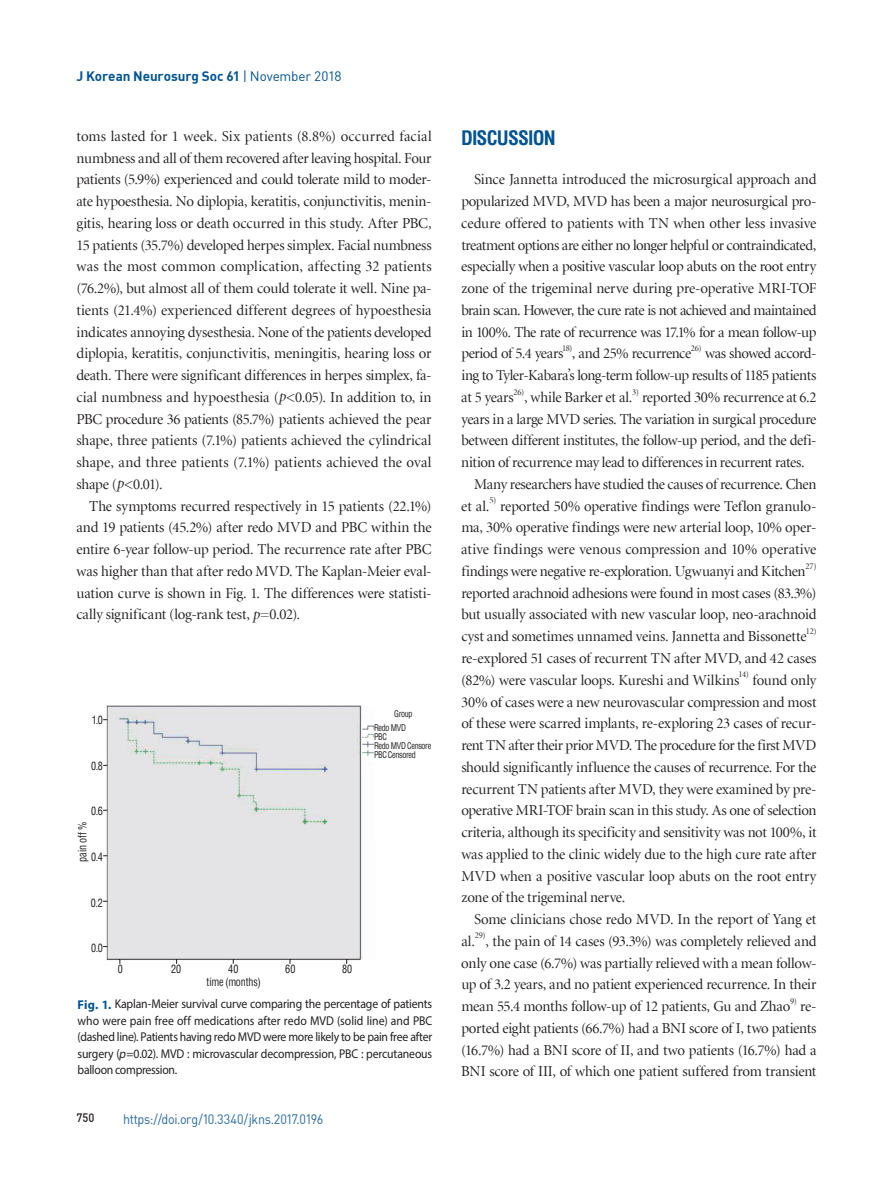
<style>
.page{position:relative;width:893px;height:1191px;background:#fff}
.page>*{position:absolute;margin:0;border:0;box-sizing:border-box;transform-origin:0 0}
.t1{font:700 condensed 19.5px "Helvetica";letter-spacing:-.045em;color:#005495}
.t2{font:15px/21.8px "Minion LT Display";letter-spacing:-.01em;color:#231f20;text-align:justify}
.t3{font:15px "Minion LT Display";letter-spacing:.01em;color:#231f20}
.t4{font:13.5px "DIN";letter-spacing:-.025em;color:#2369a5;scale:.93 1}
.t5{font:700 13.5px "DIN";letter-spacing:-.005em;color:#005495}
.t6{font:12.75px/16.5px "Myriad Pro";letter-spacing:-.02em;color:#231f20;text-align:justify;scale:.92 1}
.t7{font:12px "Dinmed";color:#231f20;scale:.93 1}
.t8{font:condensed 11.25px "Helvetica";letter-spacing:-.005em;color:#231f20;scale:.9 1}
.t9{font:condensed 9px/9px "Helvetica";letter-spacing:-.04em;color:#231f20;scale:.9 1}
.t10{font:8.7px "Minion LT Display";letter-spacing:-.015em;color:#231f20}
.s1{font-weight:400}
.s2{font-family:"Minion LT";font-style:italic}
.s3{font-weight:700;color:#005495}
.s4{font-style:italic}
</style>
<div class="page">
<img style="left:103px;top:705px;width:272px;height:259px">
<p class="t5" style="left:76px;top:68px;width:266px">J Korean Neurosurg Soc 61 <span class="s1">| November 2018</span></p>
<p class="t3" style="left:77px;top:129px;width:357px">toms lasted for 1 week. Six patients (8.8%) occurred facial</p>
<p class="t2" style="left:77px;top:147px;width:357px">numbness and all of them recovered after leaving hospital. Four</p>
<p class="t2" style="left:77px;top:169px;width:357px">patients (5.9%) experienced and could tolerate mild to moder-</p>
<p class="t2" style="left:76px;top:191px;width:357px">ate hypoesthesia. No diplopia, keratitis, conjunctivitis, menin-</p>
<p class="t2" style="left:77px;top:213px;width:357px">gitis, hearing loss or death occurred in this study. After PBC,</p>
<p class="t2" style="left:76px;top:234px;width:357px">15 patients (35.7%) developed herpes simplex. Facial numbness</p>
<p class="t3" style="left:77px;top:259px;width:357px">was the most common complication, affecting 32 patients</p>
<p class="t2" style="left:76px;top:278px;width:357px">(76.2%), but almost all of them could tolerate it well. Nine pa-</p>
<p class="t2" style="left:77px;top:300px;width:357px">tients (21.4%) experienced different degrees of hypoesthesia</p>
<p class="t2" style="left:76px;top:321px;width:357px">indicates annoying dysesthesia. None of the patients developed</p>
<p class="t2" style="left:76px;top:343px;width:357px">diplopia, keratitis, conjunctivitis, meningitis, hearing loss or</p>
<p class="t2" style="left:76px;top:365px;width:357px">death. There were significant differences in herpes simplex, fa-</p>
<p class="t2" style="left:76px;top:387px;width:357px">cial numbness and hypoesthesia (<span class="s2">p</span>&lt;0.05). In addition to, in</p>
<p class="t2" style="left:76px;top:408px;width:357px">PBC procedure 36 patients (85.7%) patients achieved the pear</p>
<p class="t2" style="left:76px;top:430px;width:357px">shape, three patients (7.1%) patients achieved the cylindrical</p>
<p class="t2" style="left:76px;top:452px;width:357px">shape, and three patients (7.1%) patients achieved the oval</p>
<p class="t2" style="left:76px;top:474px;width:88px">shape (<span class="s2">p</span>&lt;0.01).</p>
<p class="t2" style="left:89px;top:495px;width:344px">The symptoms recurred respectively in 15 patients (22.1%)</p>
<p class="t2" style="left:76px;top:517px;width:357px">and 19 patients (45.2%) after redo MVD and PBC within the</p>
<p class="t2" style="left:76px;top:539px;width:357px">entire 6-year follow-up period. The recurrence rate after PBC</p>
<p class="t2" style="left:77px;top:561px;width:357px">was higher than that after redo MVD. The Kaplan-Meier eval-</p>
<p class="t2" style="left:76px;top:582px;width:357px">uation curve is shown in Fig. 1. The differences were statisti-</p>
<p class="t2" style="left:76px;top:604px;width:225px">cally significant (log-rank test, <span class="s2">p</span>=0.02).</p>
<p class="t8" style="left:92px;top:712px;width:14px">1.0</p>
<p class="t8" style="left:91px;top:758px;width:15px">0.8</p>
<p class="t8" style="left:91px;top:804px;width:15px">0.6</p>
<p class="t8" style="left:91px;top:849px;width:15px">0.4</p>
<p class="t8" style="left:91px;top:895px;width:15px">0.2</p>
<p class="t8" style="left:91px;top:941px;width:15px">0.0</p>
<p class="t8" style="left:75px;top:861px;width:46px;rotate:-90deg">pain off %</p>
<p class="t8" style="left:118px;top:962px;width:7px">0</p>
<p class="t8" style="left:171px;top:962px;width:13px">20</p>
<p class="t8" style="left:228px;top:962px;width:13px">40</p>
<p class="t8" style="left:285px;top:962px;width:13px">60</p>
<p class="t8" style="left:342px;top:962px;width:13px">80</p>
<p class="t8" style="left:207px;top:975px;width:62px">time (months)</p>
<p class="t9" style="left:374px;top:707px;width:44px;line-height:13.5px;text-indent:20px">Group<br>Redo MVD</p>
<p class="t9" style="left:374px;top:732px;width:65px">PBC<br>Redo MVD Censore<br>PBC Censored</p>
<p class="t6" style="left:78px;top:995px;width:387px"><span class="s3">Fig. 1.</span> Kaplan-Meier survival curve comparing the percentage of patients who were pain free off medications after redo MVD (solid line) and PBC (dashed line). Patients having redo MVD were more likely to be pain free after surgery (<span class="s4">p</span>=0.02). MVD : microvascular decompression, PBC : percutaneous balloon compression.</p>
<p class="t7" style="left:77px;top:1109px;width:21px">750</p>
<p class="t4" style="left:123px;top:1110px;width:217px">https://doi.org/10.3340/jkns.2017.0196</p>
<p class="t1" style="left:461px;top:125px;width:96px">DISCUSSION</p>
<p class="t2" style="left:461px;top:169px;width:357px;text-indent:13px">Since Jannetta introduced the microsurgical approach and popularized MVD, MVD has been a major neurosurgical pro&shy;cedure offered to patients with TN when other less invasive treatment options are either no longer helpful or contraindicated, especially when a positive vascular loop abuts on the root entry zone of the trigeminal nerve during pre-operative MRI-TOF brain scan. However, the cure rate is not achieved and maintained in 100%. The rate of recurrence was 17.1% for a mean follow-up period of 5.4 years</p>
<p class="t10" style="left:562px;top:344px;width:12px">18)</p>
<p class="t2" style="left:572px;top:343px;width:121px">, and 25% recurrence</p>
<p class="t10" style="left:691px;top:344px;width:12px">26)</p>
<p class="t2" style="left:461px;top:343px;width:357px;text-indent:244px">was showed accord&shy;ing to Tyler-Kabara’s long-term follow-up results of 1185 patients at 5 years</p>
<p class="t10" style="left:513px;top:387px;width:13px">26)</p>
<p class="t2" style="left:524px;top:387px;width:110px">, while Barker et al.</p>
<p class="t10" style="left:632px;top:387px;width:8px">3)</p>
<p class="t2" style="left:642px;top:387px;width:176px">reported 30% recurrence at 6.2</p>
<p class="t2" style="left:461px;top:408px;width:357px">years in a large MVD series. The variation in surgical procedure</p>
<p class="t2" style="left:461px;top:430px;width:357px">between different institutes, the follow-up period, and the defi-</p>
<p class="t2" style="left:461px;top:452px;width:345px">nition of recurrence may lead to differences in recurrent rates.</p>
<p class="t2" style="left:474px;top:474px;width:344px">Many researchers have studied the causes of recurrence. Chen</p>
<p class="t2" style="left:461px;top:495px;width:30px">et al.</p>
<p class="t10" style="left:489px;top:496px;width:8px">5)</p>
<p class="t2" style="left:461px;top:495px;width:357px;text-indent:39px">reported 50% operative findings were Teflon granulo&shy;ma, 30% operative findings were new arterial loop, 10% oper&shy;ative findings were venous compression and 10% operative findings were negative re-exploration. Ugwuanyi and Kitchen</p>
<p class="t10" style="left:806px;top:561px;width:12px">27)</p>
<p class="t2" style="left:461px;top:582px;width:357px">reported arachnoid adhesions were found in most cases (83.3%) but usually associated with new vascular loop, neo-arachnoid cyst and sometimes unnamed veins. Jannetta and Bissonette</p>
<p class="t10" style="left:806px;top:627px;width:12px">12)</p>
<p class="t2" style="left:461px;top:648px;width:357px">re-explored 51 cases of recurrent TN after MVD, and 42 cases (82%) were vascular loops. Kureshi and Wilkins</p>
<p class="t10" style="left:738px;top:670px;width:12px">14)</p>
<p class="t2" style="left:753px;top:669px;width:65px">found only</p>
<p class="t2" style="left:461px;top:691px;width:357px">30% of cases were a new neurovascular compression and most</p>
<p class="t2" style="left:461px;top:713px;width:357px">of these were scarred implants, re-exploring 23 cases of recur-</p>
<p class="t2" style="left:461px;top:735px;width:357px">rent TN after their prior MVD. The procedure for the first MVD</p>
<p class="t2" style="left:461px;top:756px;width:357px">should significantly influence the causes of recurrence. For the</p>
<p class="t2" style="left:461px;top:778px;width:357px">recurrent TN patients after MVD, they were examined by pre-</p>
<p class="t2" style="left:461px;top:800px;width:357px">operative MRI-TOF brain scan in this study. As one of selection</p>
<p class="t2" style="left:461px;top:822px;width:357px">criteria, although its specificity and sensitivity was not 100%, it</p>
<p class="t2" style="left:461px;top:843px;width:357px">was applied to the clinic widely due to the high cure rate after</p>
<p class="t2" style="left:461px;top:865px;width:357px">MVD when a positive vascular loop abuts on the root entry</p>
<p class="t2" style="left:461px;top:887px;width:166px">zone of the trigeminal nerve.</p>
<p class="t2" style="left:474px;top:909px;width:344px">Some clinicians chose redo MVD. In the report of Yang et</p>
<p class="t2" style="left:461px;top:930px;width:15px">al.</p>
<p class="t10" style="left:475px;top:931px;width:12px">29)</p>
<p class="t2" style="left:461px;top:930px;width:357px;text-indent:24px">, the pain of 14 cases (93.3%) was completely relieved and only one case (6.7%) was partially relieved with a mean follow&shy;up of 3.2 years, and no patient experienced recurrence. In their mean 55.4 months follow-up of 12 patients, Gu and Zhao</p>
<p class="t10" style="left:790px;top:996px;width:8px">9)</p>
<p class="t2" style="left:461px;top:996px;width:357px;text-indent:339px">re&shy;ported eight patients (66.7%) had a BNI score of I, two patients (16.7%) had a BNI score of II, and two patients (16.7%) had a BNI score of III, of which one patient suffered from transient</p>
</div>
